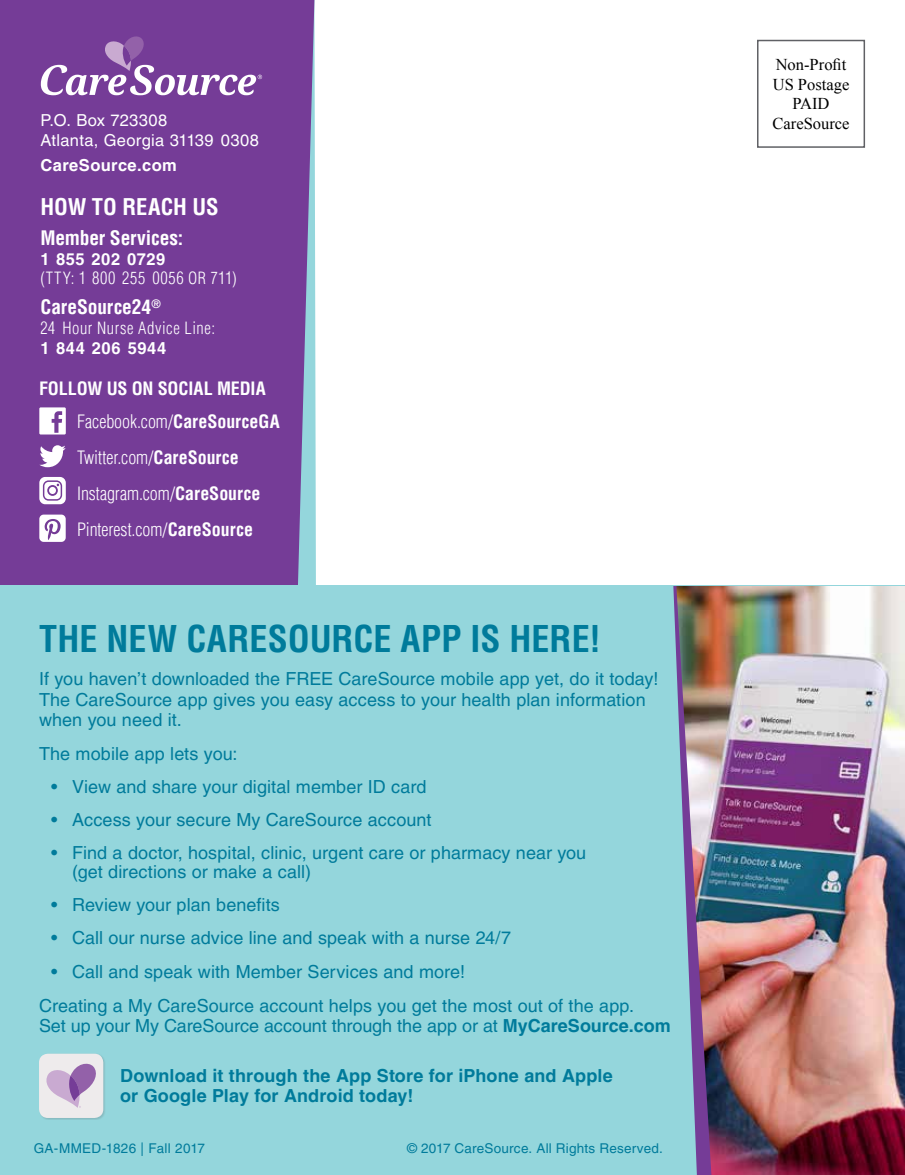
<style>
.page{position:relative;width:905px;height:1175px;background:#fff}
.page>*{position:absolute;margin:0;border:0;box-sizing:border-box;transform-origin:0 0}
.t1{font:700 condensed 36px "Helvetica LT Pro";color:#007b9b}
.t2{font:700 condensed 22.5px "Helvetica LT Pro";color:#fff}
.t3{font:700 condensed 19.5px "Helvetica LT Pro";letter-spacing:-.005em;color:#fff}
.t4{font:18px/20.2px "Helvetica LT Pro";letter-spacing:.005em;color:#007b9b}
.t5{font:300 condensed 18px "Helvetica LT Pro";color:#fff}
.t6{font:700 18px/20.2px "Helvetica LT Pro";letter-spacing:.01em;color:#007b9b}
.t7{font:700 condensed 18px "Helvetica LT Pro";letter-spacing:-.005em;color:#fff}
.t8{font:300 condensed 16.5px/19.8px "Helvetica LT Pro";letter-spacing:.04em;color:#fff}
.t9{font:16.5px/19.8px "Helvetica LT Pro";letter-spacing:.02em;color:#fff}
.t10{font:16.5px/19.8px "Times New Roman";color:#000;text-align:center}
.t11{font:700 16.5px "Helvetica LT Pro";letter-spacing:.025em;color:#fff}
.t12{font:13.5px "Helvetica LT Pro";letter-spacing:.02em;color:#007b9b}
.s1{font-weight:700;font-stretch:normal}
.s2{font-weight:700}
</style>
<div class="page">
<div style="left:0;top:0;width:314px;height:586px;background:#753c97"></div>
<div style="left:0;top:586px;width:904px;height:588px;background:#94d6dc"></div>
<svg style="left:41px;top:36px;width:221px;height:59px;background:#8e60aa"></svg>
<svg style="left:39px;top:477px;width:27px;height:27px"></svg>
<svg style="left:39px;top:407px;width:27px;height:27px"></svg>
<svg style="left:39px;top:445px;width:27px;height:22px"></svg>
<svg style="left:39px;top:514px;width:27px;height:28px"></svg>
<div style="left:757px;top:40px;width:108px;height:108px;border:2px solid #606165"></div>
<img style="left:676px;top:586px;width:228px;height:588px">
<div style="left:39px;top:1053px;width:67px;height:67px;background:#606165;opacity:.23"></div>
<div style="left:39px;top:1053px;width:64px;height:65px;background:#eeebec;border-radius:9px"></div>
<svg style="left:46px;top:1063px;width:50px;height:44px"></svg>
<p class="t9" style="left:40px;top:110px;width:220px">P.O. Box 723308<br>Atlanta, Georgia 31139 0308</p>
<p class="t11" style="left:40px;top:155px;width:138px">CareSource.com</p>
<h2 class="t2" style="left:40px;top:191px;width:179px">HOW TO REACH US</h2>
<h3 class="t3" style="left:40px;top:225px;width:144px">Member Services:</h3>
<p class="t8" style="left:40px;top:248px;width:198px"><span class="s1">1 855 202 0729<br></span>(TTY: 1 800 255 0056 OR 711)</p>
<h3 class="t3" style="left:40px;top:294px;width:122px">CareSource24<sup>®</sup></h3>
<p class="t8" style="left:40px;top:318px;width:176px">24 Hour Nurse Advice Line:<br><span class="s1">1 844 206 5944</span></p>
<h3 class="t7" style="left:39px;top:376px;width:228px">FOLLOW US ON SOCIAL MEDIA</h3>
<p class="t5" style="left:77px;top:410px;width:204px">Facebook.com/<span class="s2">CareSourceGA</span></p>
<p class="t5" style="left:77px;top:446px;width:163px">Twitter.com/<span class="s2">CareSource</span></p>
<p class="t5" style="left:77px;top:482px;width:185px">Instagram.com/<span class="s2">CareSource</span></p>
<p class="t5" style="left:77px;top:518px;width:177px">Pinterest.com/<span class="s2">CareSource</span></p>
<h2 class="t1" style="left:39px;top:614px;width:563px">THE NEW CARESOURCE APP IS HERE!</h2>
<p class="t4" style="left:39px;top:669px;width:621px">If you haven’t downloaded the FREE CareSource mobile app yet, do it today!<br>The CareSource app gives you easy access to your health plan information when you need it.</p>
<p class="t4" style="left:39px;top:743px;width:200px">The mobile app lets you:</p>
<p class="t4" style="left:51px;top:776px;width:377px">• View and share your digital member ID card</p>
<p class="t4" style="left:51px;top:809px;width:382px">• Access your secure My CareSource account</p>
<p class="t4" style="left:72px;top:842px;width:515px;line-height:19.5px;text-indent:-21px">• Find a doctor, hospital, clinic, urgent care or pharmacy near you (get directions or make a call)</p>
<p class="t4" style="left:51px;top:894px;width:230px">• Review your plan benefits</p>
<p class="t4" style="left:51px;top:927px;width:461px">• Call our nurse advice line and speak with a nurse 24/7</p>
<p class="t4" style="left:51px;top:961px;width:415px">• Call and speak with Member Services and more!</p>
<p class="t4" style="left:39px;top:995px;width:633px">Creating a My CareSource account helps you get the most out of the app.<br>Set up your My CareSource account through the app or at <span class="s2">MyCareSource.com</span></p>
<p class="t6" style="left:120px;top:1065px;width:494px">Download it through the App Store for iPhone and Apple or Google Play for Android today!</p>
<p class="t12" style="left:34px;top:1140px;width:173px">GA-MMED-1826 | Fall 2017</p>
<p class="t12" style="left:407px;top:1140px;width:257px">© 2017 CareSource. All Rights Reserved.</p>
<p class="t10" style="left:772px;top:54px;width:78px">Non-Profit<br>US Postage<br>PAID<br>CareSource</p>
</div>
